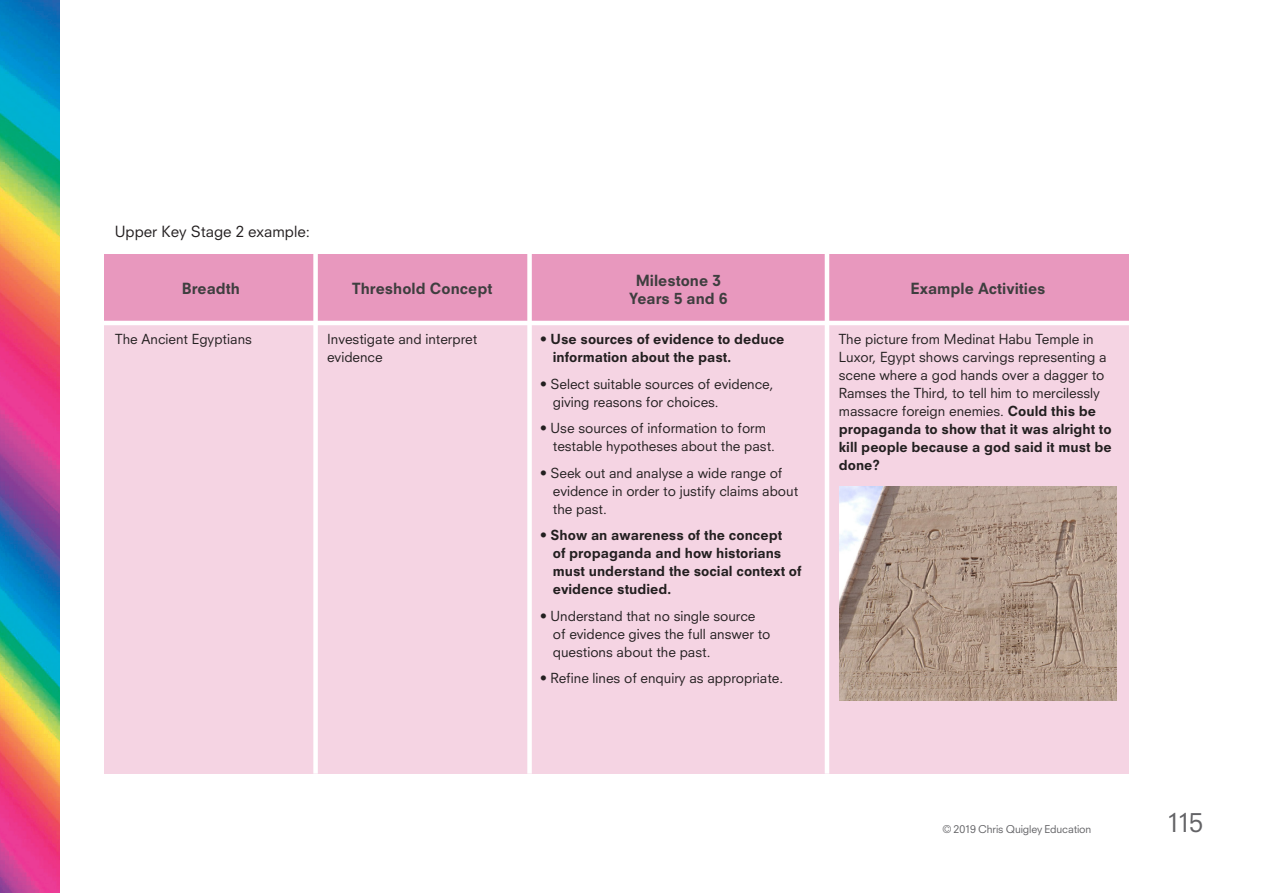
<style>
.page{position:relative;width:1263px;height:893px;background:#fff}
.page>*{position:absolute;margin:0;border:0;box-sizing:border-box;transform-origin:0 0}
.t1{font:25.5px "Neuzeit SLT Std";color:#636366}
.t2{font:800 15px "Neuzeit SLT Std";color:#3e3e3f}
.t3{font:15px "Neuzeit SLT Std";color:#231f20}
.t4{font:13.5px/18px "Neuzeit SLT Std";color:#231f20}
.t5{font:800 13.5px/18px "Neuzeit SLT Std";color:#231f20}
.t6{font:10.5px "Neuzeit SLT Std";letter-spacing:-.01em;color:#636366}
.s1{font-weight:800}
</style>
<div class="page">
<div style="left:104px;top:254px;width:1025px;height:519px;background:#f5d4e3"></div>
<div style="left:104px;top:254px;width:1025px;height:69px;background:#e898be"></div>
<hr style="left:100px;top:321px;width:1087px;height:4px;background:#fff">
<div style="left:313px;top:254px;width:5px;height:520px;background:#fff"></div>
<div style="left:527px;top:254px;width:5px;height:520px;background:#fff"></div>
<hr style="left:825px;top:254px;width:4px;height:520px;background:#fff">
<img style="left:840px;top:487px;width:277px;height:213px">
<img style="left:0;top:0;width:60px;height:893px">
<p class="t3" style="left:115px;top:222px;width:197px">Upper Key Stage 2 example:</p>
<p class="t2" style="left:636px;top:271px;width:86px">Milestone 3</p>
<p class="t2" style="left:629px;top:289px;width:100px">Years 5 and 6</p>
<p class="t2" style="left:182px;top:280px;width:60px">Breadth</p>
<p class="t2" style="left:352px;top:280px;width:142px">Threshold Concept</p>
<p class="t2" style="left:910px;top:280px;width:136px">Example Activities</p>
<p class="t4" style="left:115px;top:330px;width:138px">The Ancient Egyptians</p>
<p class="t4" style="left:327px;top:330px;width:152px">Investigate and interpret</p>
<p class="t4" style="left:327px;top:348px;width:57px">evidence</p>
<p class="t5" style="left:553px;top:330px;width:233px;text-indent:-13px">• Use sources of evidence to deduce information about the past.</p>
<p class="t4" style="left:553px;top:375px;width:222px;text-indent:-13px">• Select suitable sources of evidence, giving reasons for choices.</p>
<p class="t4" style="left:553px;top:419px;width:224px;text-indent:-13px">• Use sources of information to form testable hypotheses about the past.</p>
<p class="t4" style="left:553px;top:464px;width:247px;text-indent:-13px">• Seek out and analyse a wide range of evidence in order to justify claims about the past.</p>
<p class="t5" style="left:553px;top:526px;width:250px;text-indent:-13px">• Show an awareness of the concept<br>of propaganda and how historians must understand the social context of evidence studied.</p>
<p class="t4" style="left:553px;top:607px;width:219px;text-indent:-13px">• Understand that no single source of evidence gives the full answer to questions about the past.</p>
<p class="t4" style="left:540px;top:669px;width:245px">• Refine lines of enquiry as appropriate.</p>
<p class="t4" style="left:839px;top:330px;width:274px">The picture from Medinat Habu Temple in Luxor, Egypt shows carvings representing a scene where a god hands over a dagger to Ramses the Third, to tell him to mercilessly massacre foreign enemies. <span class="s1">Could this be propaganda to show that it was alright to kill people because a god said it must be done?</span></p>
<p class="t6" style="left:943px;top:823px;width:150px">© 2019 Chris Quigley Education</p>
<h1 class="t1" style="left:1166px;top:807px;width:39px">115</h1>
</div>
